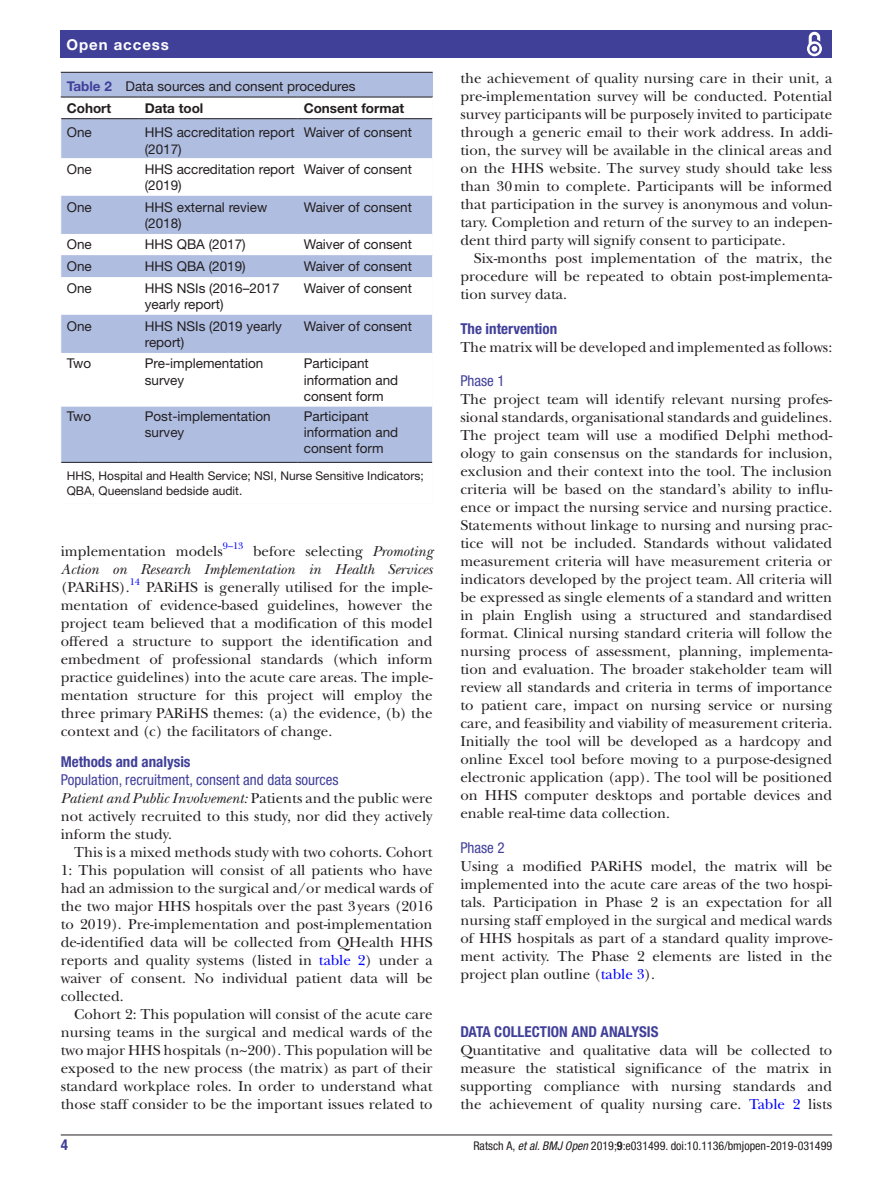
<style>
.page{position:relative;width:893px;height:1191px;background:#fff}
.page>*{position:absolute;margin:0;border:0;box-sizing:border-box;transform-origin:0 0}
.t1{font:15px/18px "New Baskerville";color:#231f20;text-align:justify}
.t2{font:italic 15px/18px "New Baskerville";color:#231f20;text-align:right}
.t3{font:700 condensed 15px "Helvetica Neue LT Std";color:#414099}
.t4{font:condensed 15px "Helvetica Neue LT Std";color:#414099}
.t5{font:700 15px "Helvetica Neue LT Std";letter-spacing:.065em;color:#fff}
.t6{font:13.5px/16.2px "Helvetica Neue LT Std";color:#231f20}
.t7{font:700 13.5px "Helvetica Neue LT Std";color:#231f20}
.t8{font:12px/15px "Helvetica Neue LT Std";color:#231f20}
.t9{font:condensed 12px "Helvetica Neue LT Std";color:#231f20}
.t10{font:9.9px "New Baskerville";color:#00f}
.s1{font-weight:700;color:#414099}
.s2{font-weight:700}
.s3{font-style:normal}
.s4{font-style:italic}
.s5{color:#00f}
</style>
<div class="page">
<hr style="left:61px;top:1134px;width:771px;height:1px;background:#231f20">
<div style="left:61px;top:31px;width:771px;height:27px;background:#414099"></div>
<svg style="left:807px;top:31px;width:15px;height:26px"></svg>
<div style="left:61px;top:73px;width:372px;height:431px;background:#afbde1"></div>
<hr style="left:61px;top:72px;width:372px;height:1px;background:#231f20">
<div style="left:61px;top:98px;width:371px;height:406px;background:#fff"></div>
<svg style="left:61px;top:119px;width:371px;height:343px"></svg>
<hr style="left:61px;top:97px;width:78px;height:1px;background:#231f20">
<hr style="left:61px;top:118px;width:78px;height:1px;background:#231f20">
<hr style="left:139px;top:97px;width:159px;height:1px;background:#231f20">
<hr style="left:139px;top:118px;width:159px;height:1px;background:#231f20">
<hr style="left:298px;top:97px;width:135px;height:1px;background:#231f20">
<hr style="left:298px;top:118px;width:134px;height:1px;background:#231f20">
<hr style="left:139px;top:462px;width:159px;height:1px;background:#231f20">
<hr style="left:298px;top:462px;width:134px;height:1px;background:#231f20">
<hr style="left:61px;top:462px;width:78px;height:1px;background:#231f20">
<svg style="left:432px;top:97px;width:1px;height:22px"></svg>
<hr style="left:432px;top:119px;width:1px;height:39px;background:#fff">
<hr style="left:432px;top:158px;width:1px;height:38px;background:#fff">
<hr style="left:432px;top:196px;width:1px;height:38px;background:#fff">
<svg style="left:432px;top:234px;width:1px;height:43px"></svg>
<hr style="left:432px;top:277px;width:1px;height:38px;background:#fff">
<hr style="left:432px;top:315px;width:1px;height:38px;background:#fff">
<hr style="left:432px;top:353px;width:1px;height:54px;background:#fff">
<hr style="left:432px;top:407px;width:1px;height:55px;background:#fff">
<hr style="left:432px;top:462px;width:1px;height:42px;background:#fff">
<hr style="left:67px;top:494px;width:366px;height:2px;background:#fff">
<p class="t5" style="left:66px;top:35px;width:104px">Open access</p>
<p class="t6" style="left:67px;top:75px;width:290px;line-height:22px"><span class="s1">Table 2</span> Data sources and consent procedures<br><span class="s2">Cohort</span></p>
<p class="t7" style="left:145px;top:99px;width:60px">Data tool</p>
<p class="t7" style="left:304px;top:99px;width:102px">Consent format</p>
<p class="t6" style="left:67px;top:124px;width:27px">One</p>
<p class="t6" style="left:145px;top:124px;width:152px">HHS accreditation report (2017)</p>
<p class="t6" style="left:304px;top:124px;width:110px">Waiver of consent</p>
<p class="t6" style="left:67px;top:161px;width:27px">One</p>
<p class="t6" style="left:145px;top:161px;width:152px">HHS accreditation report (2019)</p>
<p class="t6" style="left:304px;top:161px;width:110px">Waiver of consent</p>
<p class="t6" style="left:67px;top:198px;width:27px">One</p>
<p class="t6" style="left:145px;top:198px;width:124px">HHS external review (2018)</p>
<p class="t6" style="left:304px;top:198px;width:110px">Waiver of consent</p>
<p class="t6" style="left:67px;top:236px;width:27px">One</p>
<p class="t6" style="left:145px;top:236px;width:103px">HHS QBA (2017)</p>
<p class="t6" style="left:304px;top:236px;width:110px">Waiver of consent</p>
<p class="t6" style="left:67px;top:258px;width:27px">One</p>
<p class="t6" style="left:145px;top:258px;width:103px">HHS QBA (2019)</p>
<p class="t6" style="left:304px;top:258px;width:110px">Waiver of consent</p>
<p class="t6" style="left:67px;top:280px;width:27px">One</p>
<p class="t6" style="left:145px;top:280px;width:136px">HHS NSIs (2016–2017 yearly report)</p>
<p class="t6" style="left:304px;top:280px;width:110px">Waiver of consent</p>
<p class="t6" style="left:67px;top:317px;width:27px">One</p>
<p class="t6" style="left:145px;top:317px;width:139px">HHS NSIs (2019 yearly report)</p>
<p class="t6" style="left:304px;top:317px;width:110px">Waiver of consent</p>
<p class="t6" style="left:67px;top:355px;width:26px">Two</p>
<p class="t6" style="left:145px;top:355px;width:120px">Pre-implementation survey</p>
<p class="t6" style="left:304px;top:355px;width:96px">Participant information and consent form</p>
<p class="t6" style="left:67px;top:408px;width:26px">Two</p>
<p class="t6" style="left:145px;top:408px;width:127px">Post-implementation survey</p>
<p class="t6" style="left:304px;top:408px;width:96px">Participant information and consent form</p>
<p class="t8" style="left:67px;top:468px;width:358px">HHS, Hospital and Health Service; NSI, Nurse Sensitive Indicators;<br>QBA, Queensland bedside audit.</p>
<p class="t1" style="left:61px;top:542px;width:164px">implementation models</p>
<p class="t10" style="left:223px;top:540px;width:22px">9–13</p>
<p class="t2" style="left:61px;top:542px;width:373px"><span class="s3">before selecting</span> Promoting<br>Action on Research Implementation in Health Services</p>
<p class="t1" style="left:61px;top:578px;width:71px">(PARiHS).</p>
<p class="t10" style="left:130px;top:576px;width:12px">14</p>
<p class="t1" style="left:61px;top:578px;width:373px;text-indent:85px">PARiHS is generally utilised for the imple&shy;mentation of evidence-based guidelines, however the project team believed that a modification of this model offered a structure to support the identification and embedment of professional standards (which inform practice guidelines) into the acute care areas. The imple&shy;mentation structure for this project will employ the three primary PARiHS themes: (a) the evidence, (b) the context and (c) the facilitators of change.</p>
<p class="t3" style="left:61px;top:753px;width:131px">Methods and analysis</p>
<p class="t4" style="left:61px;top:771px;width:279px">Population, recruitment, consent and data sources</p>
<p class="t1" style="left:61px;top:789px;width:373px"><span class="s4">Patient and Public Involvement:</span> Patients and the public were not actively recruited to this study, nor did they actively inform the study.</p>
<p class="t1" style="left:61px;top:843px;width:373px;text-indent:14px">This is a mixed methods study with two cohorts. Cohort 1: This population will consist of all patients who have had an admission to the surgical and/or medical wards of the two major HHS hospitals over the past 3years (2016 to 2019). Pre-implementation and post-implementation de-identified data will be collected from QHealth HHS reports and quality systems (listed in <span class="s5">table 2</span>) under a waiver of consent. No individual patient data will be collected.</p>
<p class="t1" style="left:61px;top:1005px;width:373px;text-indent:14px">Cohort 2: This population will consist of the acute care nursing teams in the surgical and medical wards of the two major HHS hospitals (n~200). This population will be exposed to the new process (the matrix) as part of their standard workplace roles. In order to understand what those staff consider to be the important issues related to</p>
<p class="t1" style="left:460px;top:69px;width:373px">the achievement of quality nursing care in their unit, a pre-implementation survey will be conducted. Potential survey participants will be purposely invited to participate through a generic email to their work address. In addi&shy;tion, the survey will be available in the clinical areas and on the HHS website. The survey study should take less than 30min to complete. Participants will be informed that participation in the survey is anonymous and volun&shy;tary. Completion and return of the survey to an indepen&shy;dent third party will signify consent to participate.</p>
<p class="t1" style="left:460px;top:249px;width:373px;text-indent:14px">Six-months post implementation of the matrix, the procedure will be repeated to obtain post-implementa&shy;tion survey data.</p>
<p class="t3" style="left:460px;top:319px;width:98px">The intervention</p>
<p class="t1" style="left:460px;top:338px;width:373px">The matrix will be developed and implemented as follows:</p>
<p class="t4" style="left:460px;top:372px;width:46px">Phase 1</p>
<p class="t1" style="left:460px;top:390px;width:373px">The project team will identify relevant nursing profes&shy;sional standards, organisational standards and guidelines.<br>The project team will use a modified Delphi method&shy;ology to gain consensus on the standards for inclusion, exclusion and their context into the tool. The inclusion criteria will be based on the standard’s ability to influ&shy;ence or impact the nursing service and nursing practice.<br>Statements without linkage to nursing and nursing prac&shy;tice will not be included. Standards without validated measurement criteria will have measurement criteria or indicators developed by the project team. All criteria will be expressed as single elements of a standard and written in plain English using a structured and standardised format. Clinical nursing standard criteria will follow the nursing process of assessment, planning, implementa&shy;tion and evaluation. The broader stakeholder team will review all standards and criteria in terms of importance to patient care, impact on nursing service or nursing care, and feasibility and viability of measurement criteria.<br>Initially the tool will be developed as a hardcopy and online Excel tool before moving to a purpose-designed electronic application (app). The tool will be positioned on HHS computer desktops and portable devices and enable real-time data collection.</p>
<p class="t4" style="left:460px;top:839px;width:46px">Phase 2</p>
<p class="t1" style="left:460px;top:857px;width:373px">Using a modified PARiHS model, the matrix will be implemented into the acute care areas of the two hospi&shy;tals. Participation in Phase 2 is an expectation for all nursing staff employed in the surgical and medical wards of HHS hospitals as part of a standard quality improve&shy;ment activity. The Phase 2 elements are listed in the project plan outline (<span class="s5">table 3</span>).</p>
<p class="t3" style="left:460px;top:1023px;width:186px">Data collection and analysis</p>
<p class="t1" style="left:460px;top:1041px;width:373px">Quantitative and qualitative data will be collected to measure the statistical significance of the matrix in supporting compliance with nursing standards and the achievement of quality nursing care. <span class="s5">Table 2</span> lists</p>
<p class="t3" style="left:61px;top:1135px;width:9px">4</p>
<p class="t9" style="left:473px;top:1138px;width:360px">Ratsch A, <span class="s4">et al</span>. <span class="s4">BMJ Open</span> 2019;<span class="s2">9</span>:e031499. doi:10.1136/bmjopen-2019-031499</p>
</div>
